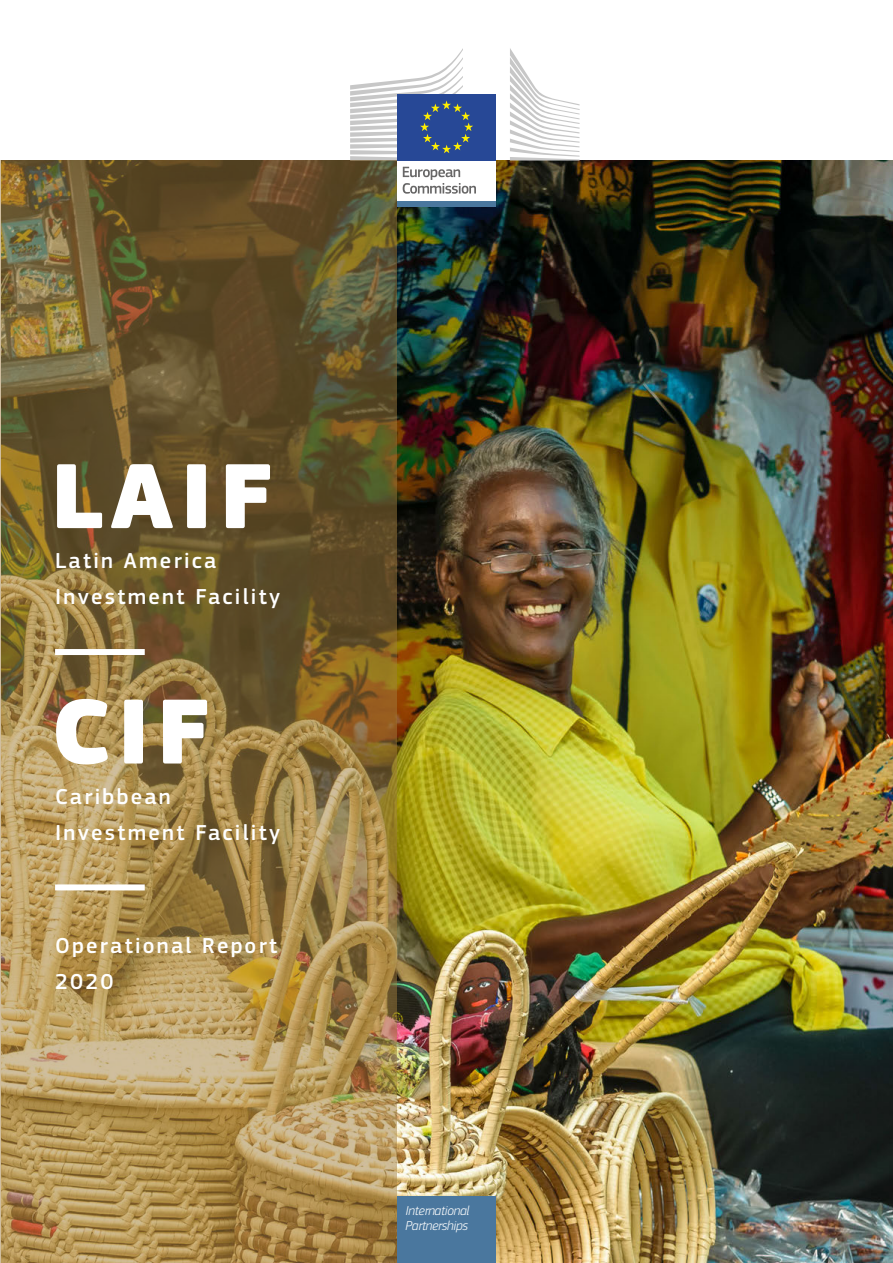
<style>
.page{position:relative;width:893px;height:1263px;background:#fff}
.page>*{position:absolute;margin:0;border:0;box-sizing:border-box;transform-origin:0 0}
.t1{font:900 96px "EC Square Sans Pro Extra";letter-spacing:.08em;color:#fff}
.t2{font:500 22.5px/36px "EC Square Sans Pro";letter-spacing:.1em;color:#fff}
.t3{font:italic 300 13.5px/15px "EC Square Sans Pro";letter-spacing:-.02em;color:#fff}
</style>
<div class="page">
<img style="left:397px;top:161px;width:496px;height:1102px">
<div style="left:397px;top:159px;width:99px;height:43px;background:#fff"></div>
<div style="left:397px;top:94px;width:99px;height:67px;background:#274896"></div>
<svg style="left:350px;top:48px;width:123px;height:113px"></svg>
<div style="left:397px;top:201px;width:99px;height:6px;background:#4a779e"></div>
<svg style="left:510px;top:48px;width:70px;height:113px"></svg>
<svg style="left:403px;top:167px;width:73px;height:27px"></svg>
<svg style="left:0;top:161px;width:397px;height:1102px;background:#8d7442"></svg>
<div style="left:397px;top:1197px;width:99px;height:66px;background:#4a779e"></div>
<div style="left:55px;top:649px;width:90px;height:6px;background:#fff"></div>
<div style="left:55px;top:884px;width:90px;height:6px;background:#fff"></div>
<p class="t1" style="left:51px;top:437px;width:223px">LAIF</p>
<p class="t2" style="left:55px;top:543px;width:227px">Latin America<br>Investment Facility</p>
<p class="t1" style="left:51px;top:672px;width:160px">CIF</p>
<p class="t2" style="left:55px;top:779px;width:227px">Caribbean<br>Investment Facility</p>
<p class="t2" style="left:55px;top:928px;width:224px">Operational Report</p>
<p class="t2" style="left:55px;top:964px;width:60px">2020</p>
<p class="t3" style="left:405px;top:1203px;width:66px">International<br>Partnerships</p>
</div>
